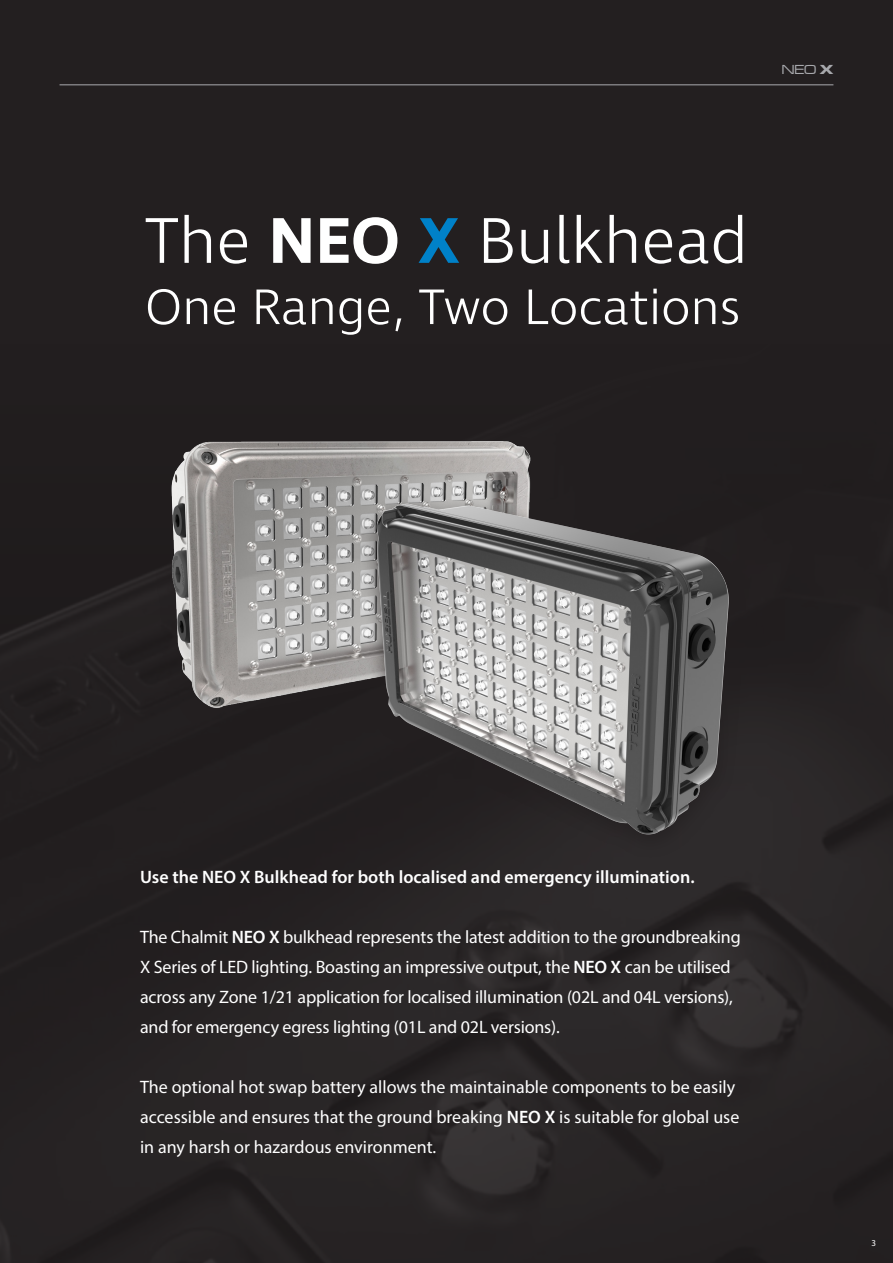
<style>
.page{position:relative;width:893px;height:1263px;background:#231f20}
.page>*{position:absolute;margin:0;border:0;box-sizing:border-box;transform-origin:0 0}
.t1{font:300 66px "Ingra";color:#fff}
.t2{font:300 51px "Ingra";color:#fff}
.t3{font:18px/30px "Myriad Pro";letter-spacing:-.01em;color:#fff}
.t4{font:600 18px "Myriad Pro";color:#fff}
.t5{font:13.5px "Microgramma D Medi Exte";color:#a8a9ad}
.t6{font:9px "Myriad Pro";color:#fff}
.s1{font-family:"Microgramma D Bold Exte"}
.s2{font-weight:600}
.s3{font-weight:600;color:#0081c8}
</style>
<div class="page">
<img style="left:0;top:572px;width:830px;height:691px">
<hr style="left:60px;top:84px;width:773px;height:1px;background:#a8a9ad">
<div style="left:155px;top:432px;width:394px;height:300px;background:#231f20"></div>
<img style="left:171px;top:441px;width:360px;height:267px">
<div style="left:360px;top:495px;width:386px;height:364px;background:#231f20"></div>
<img style="left:366px;top:499px;width:362px;height:345px">
<p class="t5" style="left:782px;top:61px;width:53px">NEO <span class="s1">X</span></p>
<p class="t1" style="left:145px;top:200px;width:604px">The <span class="s2">NEO</span> <span class="s3">X</span> Bulkhead</p>
<p class="t2" style="left:145px;top:275px;width:597px">One Range, Two Locations</p>
<p class="t4" style="left:140px;top:866px;width:556px">Use the NEO X Bulkhead for both localised and emergency illumination.</p>
<p class="t3" style="left:140px;top:922px;width:602px">The Chalmit <span class="s2">NEO X</span> bulkhead represents the latest addition to the groundbreaking X Series of LED lighting. Boasting an impressive output, the <span class="s2">NEO X</span> can be utilised across any Zone 1/21 application for localised illumination (02L and 04L versions), and for emergency egress lighting (01L and 02L versions).</p>
<p class="t3" style="left:140px;top:1072px;width:601px">The optional hot swap battery allows the maintainable components to be easily accessible and ensures that the ground breaking <span class="s2">NEO X</span> is suitable for global use in any harsh or hazardous environment.</p>
<p class="t6" style="left:871px;top:1237px;width:6px">3</p>
</div>
